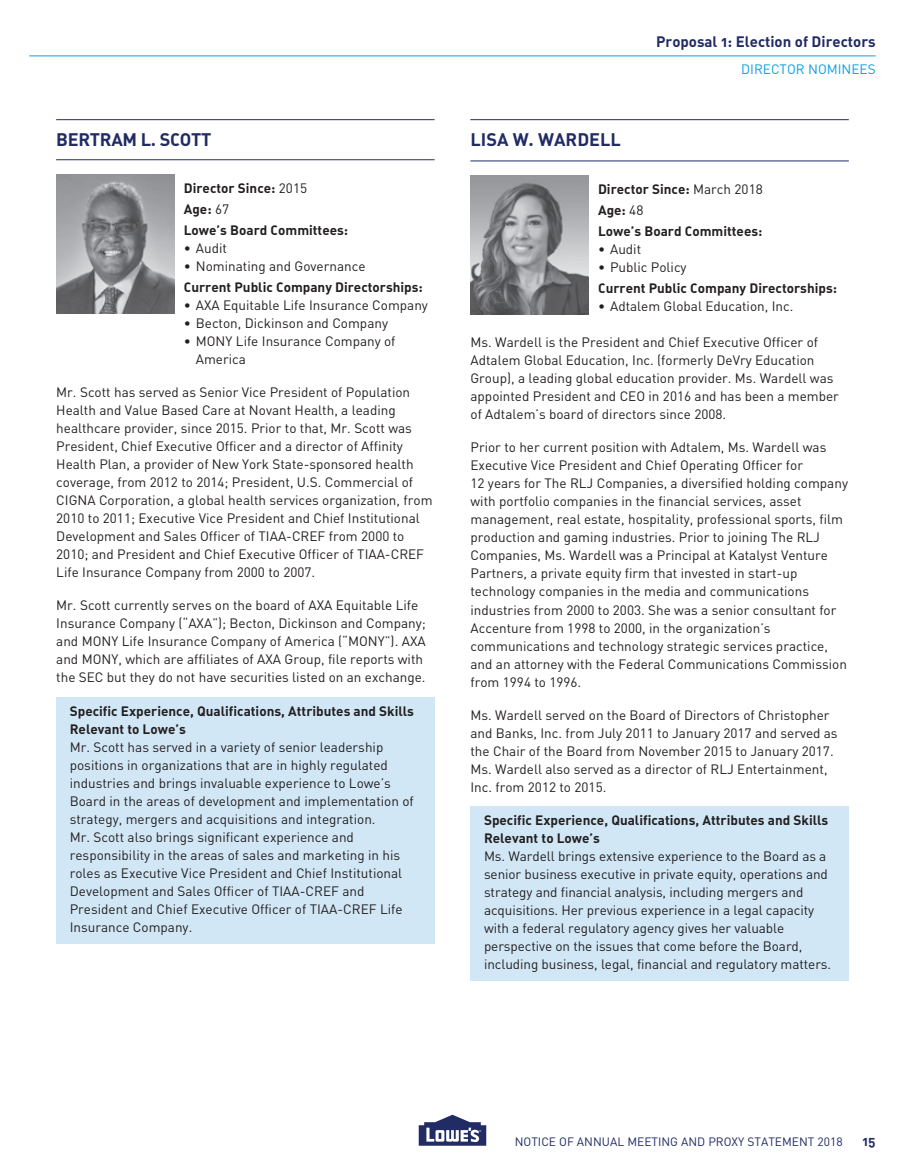
<style>
.page{position:relative;width:905px;height:1175px;background:#fff}
.page>*{position:absolute;margin:0;border:0;box-sizing:border-box;transform-origin:0 0}
.t1{font:18px "DIN Bold Alternate";letter-spacing:-.015em;color:#212b64}
.t2{font:15px "DIN Bold Alternate";color:#212b64}
.t3{font:13.5px/18px "DIN";color:#231f20}
.t4{font:13.5px/21px "DIN Bold Alternate";color:#231f20}
.t5{font:13.5px "DIN";color:#0ca0dc}
.t6{font:13.5px "DIN Bold Alternate";color:#212b64}
.t7{font:12px "DIN";color:#212b64}
.s1{font-family:"DIN"}
</style>
<div class="page">
<hr style="left:29px;top:56px;width:846px;height:1px;background:#0ca0dc">
<hr style="left:57px;top:119px;width:377px;height:1px;background:#212b64">
<hr style="left:57px;top:159px;width:377px;height:1px;background:#212b64">
<img style="left:56px;top:175px;width:118px;height:138px">
<div style="left:56px;top:697px;width:378px;height:246px;background:#d1e7f6"></div>
<hr style="left:471px;top:119px;width:377px;height:1px;background:#212b64">
<hr style="left:471px;top:160px;width:377px;height:1px;background:#212b64">
<img style="left:470px;top:176px;width:118px;height:138px">
<div style="left:470px;top:806px;width:378px;height:175px;background:#d1e7f6"></div>
<svg style="left:418px;top:1114px;width:68px;height:31px"></svg>
<h1 class="t1" style="left:56px;top:133px;width:157px">BERTRAM L. SCOTT</h1>
<p class="t4" style="left:184px;top:179px;width:166px">Director Since: <span class="s1">2015<br></span>Age: <span class="s1">67<br></span>Lowe’s Board Committees:</p>
<p class="t3" style="left:184px;top:241px;width:45px">• Audit</p>
<p class="t3" style="left:184px;top:259px;width:183px">• Nominating and Governance</p>
<p class="t4" style="left:184px;top:278px;width:240px">Current Public Company Directorships:</p>
<p class="t3" style="left:184px;top:298px;width:246px">• AXA Equitable Life Insurance Company</p>
<p class="t3" style="left:184px;top:316px;width:206px">• Becton, Dickinson and Company</p>
<p class="t3" style="left:196px;top:334px;width:201px;text-indent:-12px">• MONY Life Insurance Company of<br>America</p>
<p class="t3" style="left:56px;top:385px;width:378px">Mr. Scott has served as Senior Vice President of Population Health and Value Based Care at Novant Health, a leading healthcare provider, since 2015. Prior to that, Mr. Scott was President, Chief Executive Officer and a director of Affinity Health Plan, a provider of New York State-sponsored health coverage, from 2012 to 2014; President, U.S. Commercial of CIGNA Corporation, a global health services organization, from 2010 to 2011; Executive Vice President and Chief Institutional Development and Sales Officer of TIAA-CREF from 2000 to 2010; and President and Chief Executive Officer of TIAA-CREF Life Insurance Company from 2000 to 2007.</p>
<p class="t3" style="left:56px;top:598px;width:371px">Mr. Scott currently serves on the board of AXA Equitable Life Insurance Company (“AXA”); Becton, Dickinson and Company; and MONY Life Insurance Company of America (“MONY”). AXA and MONY, which are affiliates of AXA Group, file reports with the SEC but they do not have securities listed on an exchange.</p>
<p class="t4" style="left:70px;top:703px;width:346px;line-height:18px">Specific Experience, Qualifications, Attributes and Skills<br>Relevant to Lowe’s</p>
<p class="t3" style="left:70px;top:739px;width:345px">Mr. Scott has served in a variety of senior leadership positions in organizations that are in highly regulated industries and brings invaluable experience to Lowe’s Board in the areas of development and implementation of strategy, mergers and acquisitions and integration.<br>Mr. Scott also brings significant experience and responsibility in the areas of sales and marketing in his roles as Executive Vice President and Chief Institutional Development and Sales Officer of TIAA-CREF and President and Chief Executive Officer of TIAA-CREF Life Insurance Company.</p>
<p class="t2" style="left:656px;top:36px;width:221px">Proposal 1: Election of Directors</p>
<p class="t5" style="left:741px;top:65px;width:136px">DIRECTOR NOMINEES</p>
<h1 class="t1" style="left:470px;top:133px;width:152px">LISA W. WARDELL</h1>
<p class="t4" style="left:598px;top:180px;width:166px">Director Since: <span class="s1">March 2018<br></span>Age: <span class="s1">48<br></span>Lowe’s Board Committees:</p>
<p class="t3" style="left:598px;top:242px;width:45px">• Audit</p>
<p class="t3" style="left:598px;top:260px;width:90px">• Public Policy</p>
<p class="t4" style="left:598px;top:279px;width:240px">Current Public Company Directorships:</p>
<p class="t3" style="left:598px;top:299px;width:197px">• Adtalem Global Education, Inc.</p>
<p class="t3" style="left:470px;top:335px;width:370px">Ms. Wardell is the President and Chief Executive Officer of Adtalem Global Education, Inc. (formerly DeVry Education Group), a leading global education provider. Ms. Wardell was appointed President and CEO in 2016 and has been a member of Adtalem’s board of directors since 2008.</p>
<p class="t3" style="left:470px;top:440px;width:379px">Prior to her current position with Adtalem, Ms. Wardell was Executive Vice President and Chief Operating Officer for<br>12 years for The RLJ Companies, a diversified holding company with portfolio companies in the financial services, asset management, real estate, hospitality, professional sports, film production and gaming industries. Prior to joining The RLJ Companies, Ms. Wardell was a Principal at Katalyst Venture Partners, a private equity firm that invested in start-up technology companies in the media and communications industries from 2000 to 2003. She was a senior consultant for Accenture from 1998 to 2000, in the organization’s communications and technology strategic services practice, and an attorney with the Federal Communications Commission from 1994 to 1996.</p>
<p class="t3" style="left:470px;top:707px;width:368px">Ms. Wardell served on the Board of Directors of Christopher and Banks, Inc. from July 2011 to January 2017 and served as the Chair of the Board from November 2015 to January 2017.<br>Ms. Wardell also served as a director of RLJ Entertainment, Inc. from 2012 to 2015.</p>
<p class="t4" style="left:484px;top:812px;width:346px;line-height:18px">Specific Experience, Qualifications, Attributes and Skills<br>Relevant to Lowe’s</p>
<p class="t3" style="left:484px;top:848px;width:349px">Ms. Wardell brings extensive experience to the Board as a senior business executive in private equity, operations and strategy and financial analysis, including mergers and acquisitions. Her previous experience in a legal capacity with a federal regulatory agency gives her valuable perspective on the issues that come before the Board, including business, legal, financial and regulatory matters.</p>
<p class="t7" style="left:514px;top:1137px;width:329px">NOTICE OF ANNUAL MEETING AND PROXY STATEMENT 2018</p>
<p class="t6" style="left:862px;top:1136px;width:15px">15</p>
</div>
